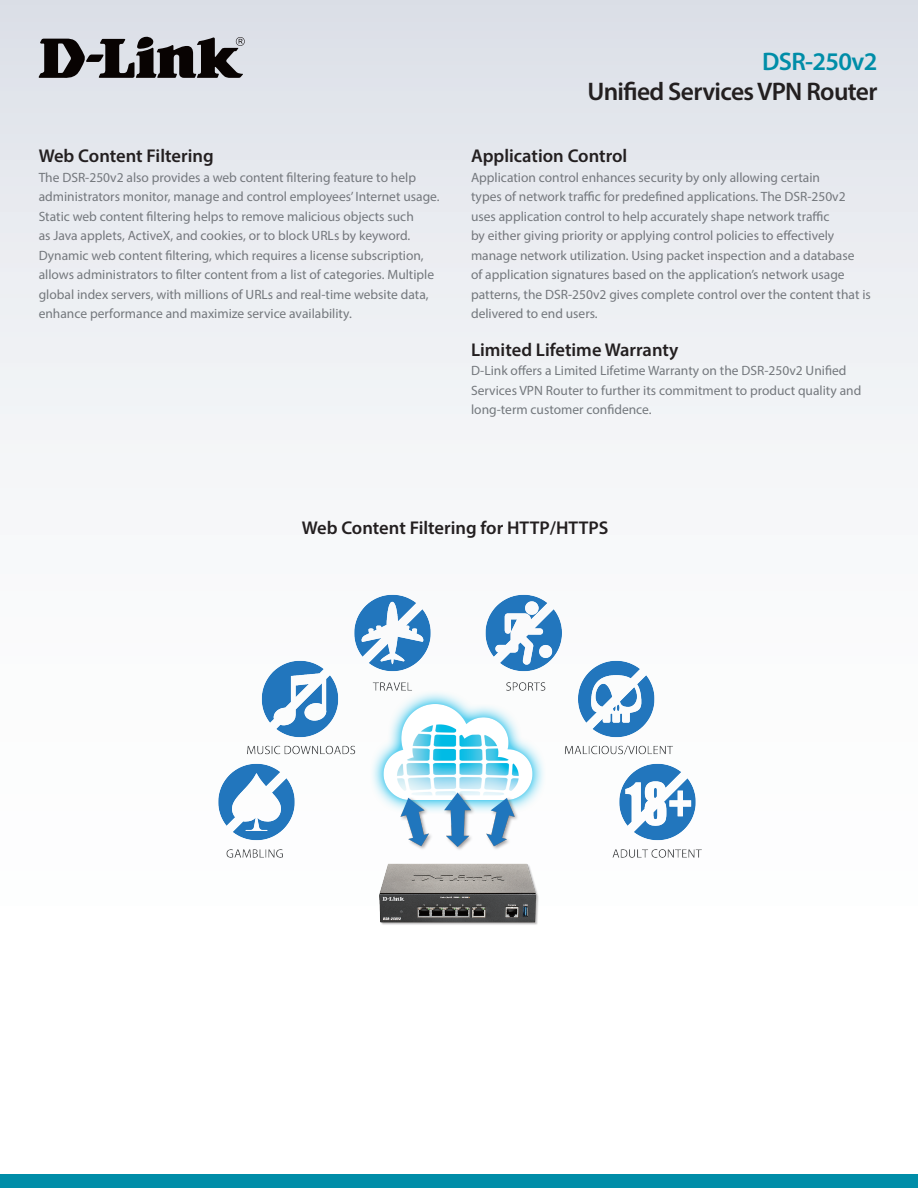
<style>
.page{position:relative;width:918px;height:1188px;background:#fff}
.page>*{position:absolute;margin:0;border:0;box-sizing:border-box;transform-origin:0 0}
.t1{font:600 25.5px "Myriad Pro";letter-spacing:-.025em;color:#231f20}
.t2{font:600 25.5px "Myriad Pro";letter-spacing:-.025em;color:#008da8}
.t3{font:600 18.6px "Myriad Pro";color:#231f20}
.t4{font:13.5px/19.5px "Myriad Pro";color:#74787d}
</style>
<div class="page">
<div style="left:0;top:0;width:918px;height:1099px;background:linear-gradient(to bottom,#e2e5eb,#fff)"></div>
<div style="left:0;top:1174px;width:918px;height:14px;background:#008da8"></div>
<svg style="left:39px;top:37px;width:206px;height:41px;background:#69686b"></svg>
<img style="left:208px;top:546px;width:499px;height:394px">
<h2 class="t3" style="left:39px;top:144px;width:176px">Web Content Filtering</h2>
<p class="t4" style="left:39px;top:167px;width:402px">The DSR-250v2 also provides a web content filtering feature to help administrators monitor, manage and control employees’ Internet usage.<br>Static web content filtering helps to remove malicious objects such<br>as Java applets, ActiveX, and cookies, or to block URLs by keyword.<br>Dynamic web content filtering, which requires a license subscription, allows administrators to filter content from a list of categories. Multiple global index servers, with millions of URLs and real-time website data, enhance performance and maximize service availability.</p>
<h1 class="t2" style="left:762px;top:46px;width:117px">DSR-250v2</h1>
<h1 class="t1" style="left:587px;top:76px;width:292px">Unified Services VPN Router</h1>
<h2 class="t3" style="left:471px;top:144px;width:158px">Application Control</h2>
<p class="t4" style="left:471px;top:167px;width:401px">Application control enhances security by only allowing certain<br>types of network traffic for predefined applications. The DSR-250v2 uses application control to help accurately shape network traffic<br>by either giving priority or applying control policies to effectively manage network utilization. Using packet inspection and a database<br>of application signatures based on the application’s network usage patterns, the DSR-250v2 gives complete control over the content that is delivered to end users.</p>
<h2 class="t3" style="left:471px;top:338px;width:209px">Limited Lifetime Warranty</h2>
<p class="t4" style="left:471px;top:361px;width:392px">D-Link offers a Limited Lifetime Warranty on the DSR-250v2 Unified<br>Services VPN Router to further its commitment to product quality and long-term customer confidence.</p>
<h2 class="t3" style="left:302px;top:516px;width:308px">Web Content Filtering for HTTP/HTTPS</h2>
</div>
